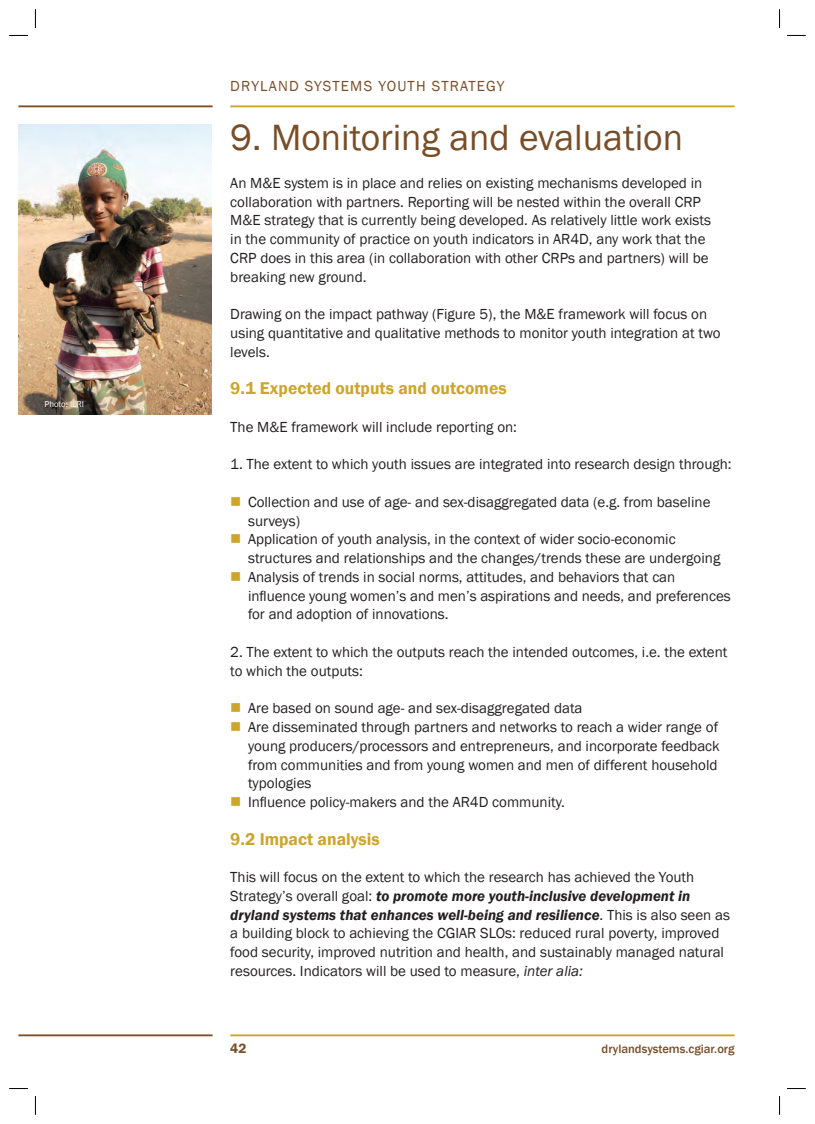
<style>
.page{position:relative;width:815px;height:1124px;background:#fff}
.page>*{position:absolute;margin:0;border:0;box-sizing:border-box;transform-origin:0 0}
.t1{font:37.5px "Franklin Gothic";color:#784e28}
.t2{font:600 17.5px "Franklin Gothic";color:#cca52b}
.t3{font:15px/18.8px "Franklin Gothic";color:#231f20}
.t4{font:15px "Franklin Gothic";letter-spacing:.08em;color:#784e28}
.t5{font:600 13.75px "Franklin Gothic";color:#784e28}
.t6{font:500 12.5px "Franklin Gothic";color:#784e28}
.t7{font:8.75px "Franklin Gothic";color:#fff}
.s1{color:#cca52b}
.s2{font-weight:600;font-style:italic}
.s3{font-style:italic}
</style>
<div class="page">
<hr style="left:18px;top:105px;width:195px;height:2px;background:#804f26">
<hr style="left:230px;top:105px;width:505px;height:2px;background:#cca52b">
<hr style="left:18px;top:1034px;width:195px;height:2px;background:#804f26">
<hr style="left:230px;top:1034px;width:505px;height:2px;background:#cca52b">
<img style="left:19px;top:124px;width:193px;height:291px">
<svg style="left:9px;top:35px;width:19px;height:1px"></svg>
<svg style="left:787px;top:35px;width:19px;height:1px"></svg>
<svg style="left:9px;top:1088px;width:19px;height:1px"></svg>
<svg style="left:787px;top:1088px;width:19px;height:1px"></svg>
<svg style="left:35px;top:9px;width:1px;height:19px"></svg>
<svg style="left:35px;top:1096px;width:1px;height:18px"></svg>
<svg style="left:779px;top:9px;width:1px;height:19px"></svg>
<svg style="left:779px;top:1096px;width:1px;height:18px"></svg>
<p class="t7" style="left:44px;top:398px;width:41px">Photo: ILRI</p>
<p class="t4" style="left:230px;top:77px;width:276px">DRYLAND SYSTEMS YOUTH STRATEGY</p>
<h1 class="t1" style="left:230px;top:114px;width:454px">9. Monitoring and evaluation</h1>
<p class="t3" style="left:230px;top:174px;width:482px">An M&amp;E system is in place and relies on existing mechanisms developed in collaboration with partners. Reporting will be nested within the overall CRP M&amp;E strategy that is currently being developed. As relatively little work exists in the community of practice on youth indicators in AR4D, any work that the CRP does in this area (in collaboration with other CRPs and partners) will be breaking new ground.</p>
<p class="t3" style="left:230px;top:305px;width:492px">Drawing on the impact pathway (Figure 5), the M&amp;E framework will focus on using quantitative and qualitative methods to monitor youth integration at two levels.</p>
<p class="t2" style="left:230px;top:377px;width:278px">9.1 Expected outputs and outcomes</p>
<p class="t3" style="left:230px;top:417px;width:288px">The M&amp;E framework will include reporting on:</p>
<p class="t3" style="left:230px;top:455px;width:503px">1. The extent to which youth issues are integrated into research design through:</p>
<p class="t3" style="left:248px;top:492px;width:464px;text-indent:-18px"><span class="s1">■</span> Collection and use of age- and sex-disaggregated data (e.g. from baseline surveys)</p>
<p class="t3" style="left:248px;top:530px;width:474px;text-indent:-18px"><span class="s1">■</span> Application of youth analysis, in the context of wider socio-economic structures and relationships and the changes/trends these are undergoing</p>
<p class="t3" style="left:248px;top:567px;width:484px;text-indent:-18px"><span class="s1">■</span> Analysis of trends in social norms, attitudes, and behaviors that can influence young women’s and men’s aspirations and needs, and preferences for and adoption of innovations.</p>
<p class="t3" style="left:230px;top:642px;width:499px">2. The extent to which the outputs reach the intended outcomes, i.e. the extent to which the outputs:</p>
<p class="t3" style="left:230px;top:699px;width:354px"><span class="s1">■</span> Are based on sound age- and sex-disaggregated data</p>
<p class="t3" style="left:248px;top:717px;width:473px;text-indent:-18px"><span class="s1">■</span> Are disseminated through partners and networks to reach a wider range of young producers/processors and entrepreneurs, and incorporate feedback from communities and from young women and men of different household typologies</p>
<p class="t3" style="left:230px;top:792px;width:336px"><span class="s1">■</span> Influence policy-makers and the AR4D community.</p>
<p class="t2" style="left:230px;top:827px;width:151px">9.2 Impact analysis</p>
<p class="t3" style="left:230px;top:867px;width:501px">This will focus on the extent to which the research has achieved the Youth Strategy’s overall goal: <span class="s2">to promote more youth-inclusive development in dryland systems that enhances well-being and resilience</span>. This is also seen as a building block to achieving the CGIAR SLOs: reduced rural poverty, improved food security, improved nutrition and health, and sustainably managed natural resources. Indicators will be used to measure, <span class="s3">inter alia:</span></p>
<p class="t5" style="left:230px;top:1039px;width:18px">42</p>
<p class="t6" style="left:602px;top:1041px;width:134px">drylandsystems.cgiar.org</p>
</div>
